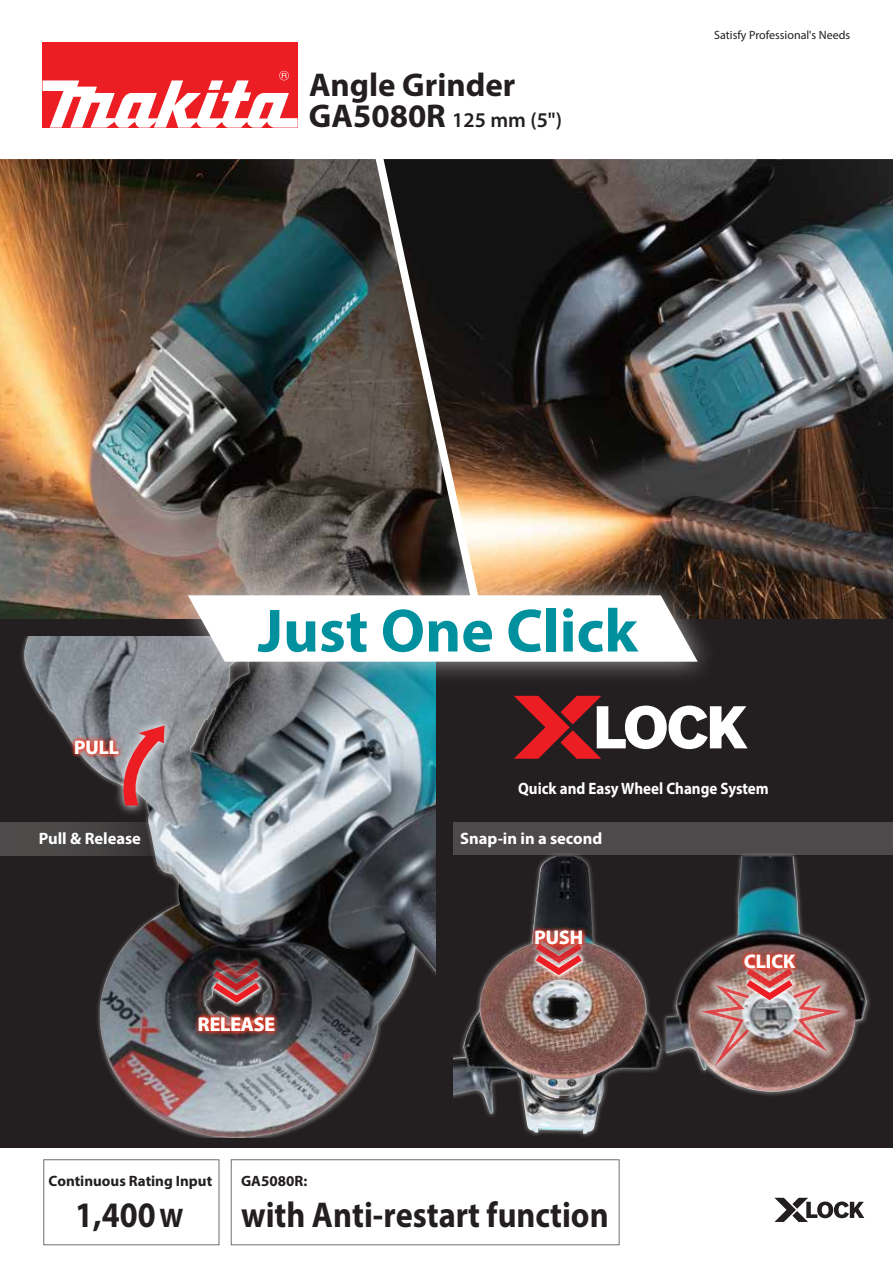
<style>
.page{position:relative;width:893px;height:1263px;background:#fff}
.page>*{position:absolute;margin:0;border:0;box-sizing:border-box;transform-origin:0 0}
.t1{font:700 61.65px "Myriad Pro";color:#00909e}
.t2{font:700 36px "Myriad Pro";color:#231f20;scale:.9 1}
.t3{font:700 33px "Myriad Pro";color:#231f20}
.t4{font:600 21px "Myriad Pro";color:#231f20}
.t5{font:700 19.8px "Myriad Pro";color:#fff}
.t6{font:700 19.5px "Myriad Pro";color:#fff}
.t7{font:700 16.5px "Myriad Pro";color:#fff;scale:.91 1}
.t8{font:700 16.5px "Myriad Pro";color:#fff}
.t9{font:700 15px "Myriad Pro";color:#231f20}
.t10{font:12px "Myriad Pro";color:#231f20}
.s1{font-weight:700;font-size:33px}
.s2{font-size:27px}
</style>
<div class="page">
<div style="left:0;top:636px;width:893px;height:508px;background:#231f20"></div>
<svg style="left:774px;top:1198px;width:90px;height:24px"></svg>
<div style="left:43px;top:43px;width:255px;height:85px;background:#ed1d24"></div>
<svg style="left:43px;top:71px;width:255px;height:57px"></svg>
<svg style="left:514px;top:696px;width:234px;height:63px"></svg>
<img style="left:453px;top:856px;width:206px;height:52px">
<img style="left:404px;top:908px;width:340px;height:332px">
<img style="left:480px;top:939px;width:166px;height:140px">
<img style="left:529px;top:978px;width:59px;height:4px">
<svg style="left:529px;top:963px;width:59px;height:15px"></svg>
<img style="left:520px;top:921px;width:77px;height:42px">
<div style="left:659px;top:855px;width:234px;height:287px;background:#231f20"></div>
<img style="left:666px;top:856px;width:201px;height:236px">
<img style="left:731px;top:945px;width:77px;height:6px">
<img style="left:0;top:159px;width:375px;height:460px">
<img style="left:479px;top:159px;width:414px;height:460px">
<hr style="left:0;top:1144px;width:893px;height:4px;background:#231f20">
<img style="left:24px;top:636px;width:413px;height:502px">
<img style="left:207px;top:1006px;width:59px;height:2px">
<svg style="left:207px;top:953px;width:59px;height:53px;background:#703f42"></svg>
<img style="left:189px;top:1008px;width:96px;height:44px">
<img style="left:52px;top:731px;width:58px;height:46px">
<img style="left:690px;top:973px;width:163px;height:105px">
<img style="left:695px;top:978px;width:60px;height:95px">
<img style="left:842px;top:978px;width:7px;height:80px">
<img style="left:701px;top:951px;width:141px;height:115px">
<div style="left:0;top:619px;width:893px;height:17px;background:#231f20"></div>
<svg style="left:375px;top:159px;width:104px;height:405px;background:#453d38"></svg>
<img style="left:110px;top:712px;width:68px;height:107px">
<svg style="left:119px;top:725px;width:46px;height:80px;background:#b57a7f"></svg>
<svg style="left:0;top:822px;width:178px;height:33px;background:#5a585a"></svg>
<div style="left:438px;top:822px;width:455px;height:33px;background:#4e4a4b"></div>
<div style="left:437px;top:662px;width:16px;height:486px;background:#231f20"></div>
<img style="left:156px;top:564px;width:573px;height:129px">
<svg style="left:188px;top:595px;width:510px;height:67px"></svg>
<p class="t3" style="left:309px;top:63px;width:208px">Angle Grinder</p>
<p class="t4" style="left:309px;top:107px;width:255px"><span class="s1">GA5080R</span> 125 mm (5")</p>
<p class="t10" style="left:714px;top:27px;width:138px">Satisfy Professional's Needs</p>
<p class="t6" style="left:74px;top:735px;width:46px">PULL</p>
<h1 class="t1" style="left:258px;top:590px;width:381px">Just One Click</h1>
<p class="t7" style="left:518px;top:777px;width:277px">Quick and Easy Wheel Change System</p>
<p class="t8" style="left:39px;top:828px;width:104px">Pull &amp; Release</p>
<p class="t8" style="left:460px;top:828px;width:143px">Snap-in in a second</p>
<p class="t5" style="left:198px;top:1011px;width:79px">RELEASE</p>
<p class="t9" style="left:48px;top:1171px;width:165px">Continuous Rating Input</p>
<p class="t9" style="left:241px;top:1171px;width:68px">GA5080R:</p>
<p class="t6" style="left:534px;top:925px;width:50px">PUSH</p>
<p class="t2" style="left:75px;top:1191px;width:122px">1,400 <span class="s2">W</span></p>
<p class="t2" style="left:241px;top:1191px;width:410px">with Anti-restart function</p>
<p class="t6" style="left:744px;top:949px;width:52px">CLICK</p>
</div>
